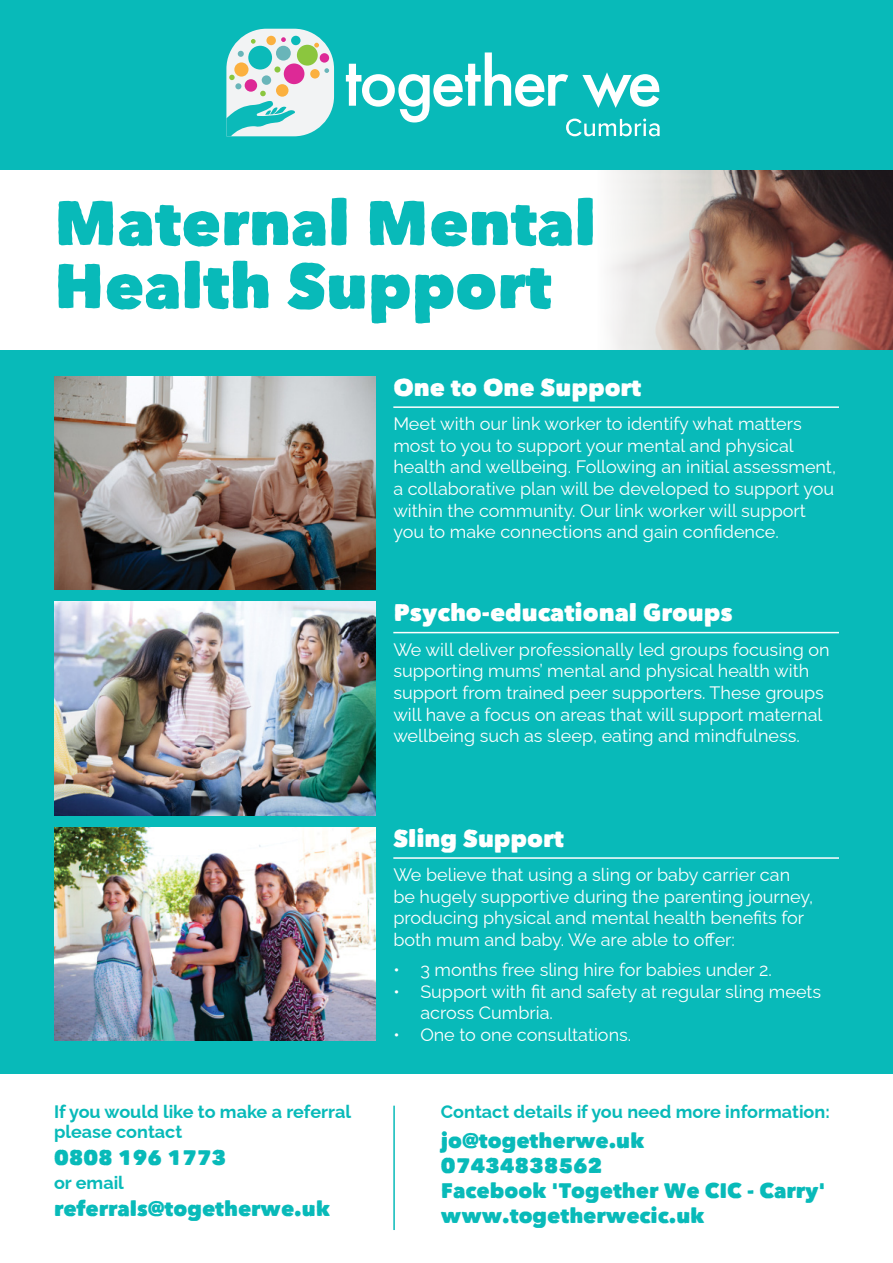
<style>
.page{position:relative;width:893px;height:1263px;background:#fff}
.page>*{position:absolute;margin:0;border:0;box-sizing:border-box;transform-origin:0 0}
.t1{font:63px/63px "Matiz";color:#08bab9}
.t2{font:24px "Matiz";color:#fff}
.t3{font:21px/25.2px "Matiz";color:#08bab9}
.t4{font:18px/21.6px "Raleway";color:#fff}
.t5{font:700 18px/19.5px "Raleway";color:#08bab9}
</style>
<div class="page">
<div style="left:0;top:0;width:893px;height:1074px;background:#08bab9"></div>
<svg style="left:346px;top:52px;width:314px;height:84px"></svg>
<svg style="left:226px;top:29px;width:108px;height:107px"></svg>
<div style="left:0;top:170px;width:893px;height:180px;background:#fff"></div>
<img style="left:610px;top:170px;width:283px;height:180px">
<img style="left:54px;top:376px;width:321px;height:214px">
<img style="left:54px;top:602px;width:321px;height:213px">
<img style="left:54px;top:827px;width:321px;height:214px">
<hr style="left:393px;top:406px;width:446px;height:2px;background:#fff">
<hr style="left:393px;top:632px;width:446px;height:1px;background:#fff">
<hr style="left:393px;top:857px;width:446px;height:2px;background:#fff">
<hr style="left:393px;top:1106px;width:2px;height:124px;background:#08bab9">
<p class="t1" style="left:54px;top:191px;width:543px">Maternal Mental<br>Health Support</p>
<p class="t2" style="left:393px;top:373px;width:250px">One to One Support</p>
<p class="t4" style="left:393px;top:411px;width:444px">Meet with our link worker to identify what matters most to you to support your mental and physical health and wellbeing. Following an initial assessment, a collaborative plan will be developed to support you within the community. Our link worker will support you to make connections and gain confidence.</p>
<p class="t2" style="left:393px;top:598px;width:341px">Psycho-educational Groups</p>
<p class="t4" style="left:393px;top:636px;width:438px">We will deliver professionally led groups focusing on supporting mums’ mental and physical health with support from trained peer supporters. These groups will have a focus on areas that will support maternal wellbeing such as sleep, eating and mindfulness.</p>
<p class="t5" style="left:54px;top:1100px;width:299px">If you would like to make a referral please contact</p>
<p class="t3" style="left:54px;top:1144px;width:174px">0808 196 1773</p>
<p class="t5" style="left:54px;top:1171px;width:71px">or email</p>
<p class="t3" style="left:54px;top:1196px;width:277px">referrals@togetherwe.uk</p>
<p class="t2" style="left:393px;top:824px;width:172px">Sling Support</p>
<p class="t4" style="left:393px;top:862px;width:421px">We believe that using a sling or baby carrier can be hugely supportive during the parenting journey, producing physical and mental health benefits for both mum and baby. We are able to offer:</p>
<p class="t4" style="left:393px;top:957px;width:380px">• 3 months free sling hire for babies under 2.</p>
<p class="t4" style="left:420px;top:978px;width:402px;text-indent:-27px">• Support with fit and safety at regular sling meets across Cumbria.</p>
<p class="t4" style="left:393px;top:1022px;width:239px">• One to one consultations.</p>
<p class="t5" style="left:441px;top:1100px;width:390px">Contact details if you need more information:</p>
<p class="t3" style="left:441px;top:1128px;width:386px">jo@togetherwe.uk<br>07434838562<br>Facebook 'Together We CIC - Carry' www.togetherwecic.uk</p>
</div>
